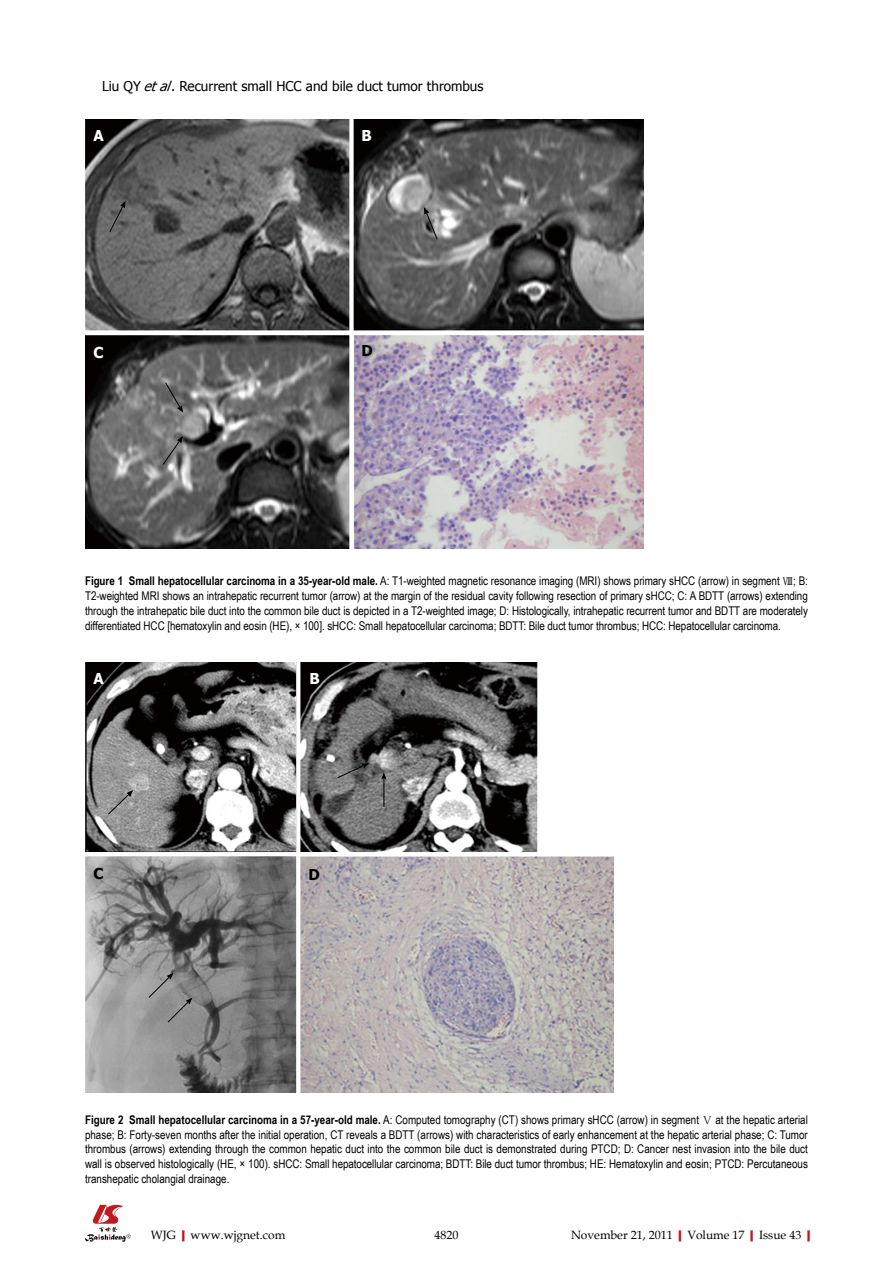
<style>
.page{position:relative;width:893px;height:1263px;background:#fff}
.page>*{position:absolute;margin:0;border:0;box-sizing:border-box;transform-origin:0 0}
.t1{font:700 15px "Tahoma";color:#fff}
.t2{font:700 15px "Tahoma";color:#000}
.t3{font:13.5px "Tahoma";color:#000}
.t4{font:12px/14.9px "Arial Narrow";letter-spacing:-.005em;color:#000;text-align:justify}
.t5{font:12px "Book Antiqua";color:#000}
.s1{font-style:italic}
.s2{font-weight:700}
.s3{font-family:"Koz Min Pro";font-size:10.5px}
.s4{font-weight:700;color:#c01920}
</style>
<div class="page">
<svg style="left:85px;top:1205px;width:46px;height:37px"></svg>
<img style="left:85px;top:119px;width:558px;height:430px">
<div style="left:349px;top:119px;width:5px;height:435px;background:#fff"></div>
<hr style="left:85px;top:331px;width:563px;height:4px;background:#fff">
<svg style="left:424px;top:208px;width:14px;height:32px"></svg>
<svg style="left:109px;top:202px;width:16px;height:30px"></svg>
<svg style="left:163px;top:436px;width:20px;height:29px"></svg>
<svg style="left:165px;top:382px;width:18px;height:30px"></svg>
<img style="left:85px;top:662px;width:529px;height:430px">
<svg style="left:296px;top:662px;width:4px;height:431px"></svg>
<hr style="left:81px;top:852px;width:539px;height:4px;background:#fff">
<svg style="left:148px;top:973px;width:44px;height:50px;background:#8b8b8b"></svg>
<svg style="left:108px;top:790px;width:25px;height:25px"></svg>
<svg style="left:337px;top:763px;width:31px;height:15px"></svg>
<svg style="left:381px;top:773px;width:5px;height:6px"></svg>
<hr style="left:384px;top:777px;width:1px;height:30px;background:#000">
<p class="t3" style="left:102px;top:77px;width:383px">Liu QY <span class="s1">etal</span>. Recurrent small HCC and bile duct tumor thrombus</p>
<p class="t1" style="left:94px;top:125px;width:12px">A</p>
<p class="t1" style="left:362px;top:125px;width:12px">B</p>
<p class="t1" style="left:94px;top:342px;width:12px">C</p>
<p class="t2" style="left:362px;top:340px;width:13px">D</p>
<p class="t4" style="left:85px;top:573px;width:724px"><span class="s2">Figure 1 Small hepatocellular carcinoma in a 35-year-old male.</span> A: T1-weighted magnetic resonance imaging (MRI) shows primary sHCC (arrow) in segment <span class="s3">Ⅷ</span>; B:<br>T2-weighted MRI shows an intrahepatic recurrent tumor (arrow) at the margin of the residual cavity following resection of primary sHCC; C: A BDTT (arrows) extending through the intrahepatic bile duct into the common bile duct is depicted in a T2-weighted image; D: Histologically, intrahepatic recurrent tumor and BDTT are moderately differentiated HCC [hematoxylin and eosin (HE), × 100]. sHCC: Small hepatocellular carcinoma; BDTT: Bile duct tumor thrombus; HCC: Hepatocellular carcinoma.</p>
<p class="t1" style="left:94px;top:668px;width:12px">A</p>
<p class="t1" style="left:309px;top:668px;width:12px">B</p>
<p class="t2" style="left:94px;top:862px;width:12px">C</p>
<p class="t2" style="left:308px;top:864px;width:13px">D</p>
<p class="t4" style="left:85px;top:1112px;width:724px"><span class="s2">Figure 2 Small hepatocellular carcinoma in a 57-year-old male.</span> A: Computed tomography (CT) shows primary sHCC (arrow) in segment <span class="s3">Ⅴ</span> at the hepatic arterial phase; B: Forty-seven months after the initial operation, CT reveals a BDTT (arrows) with characteristics of early enhancement at the hepatic arterial phase; C: Tumor thrombus (arrows) extending through the common hepatic duct into the common bile duct is demonstrated during PTCD; D: Cancer nest invasion into the bile duct wall is observed histologically (HE, × 100). sHCC: Small hepatocellular carcinoma; BDTT: Bile duct tumor thrombus; HE: Hematoxylin and eosin; PTCD: Percutaneous transhepatic cholangial drainage.</p>
<p class="t5" style="left:151px;top:1226px;width:136px">WJG<span class="s4">|</span>www.wjgnet.com</p>
<p class="t5" style="left:434px;top:1226px;width:25px">4820</p>
<p class="t5" style="left:571px;top:1226px;width:246px">November 21, 2011<span class="s4">|</span>Volume 17<span class="s4">|</span>Issue 43<span class="s4">|</span></p>
</div>
